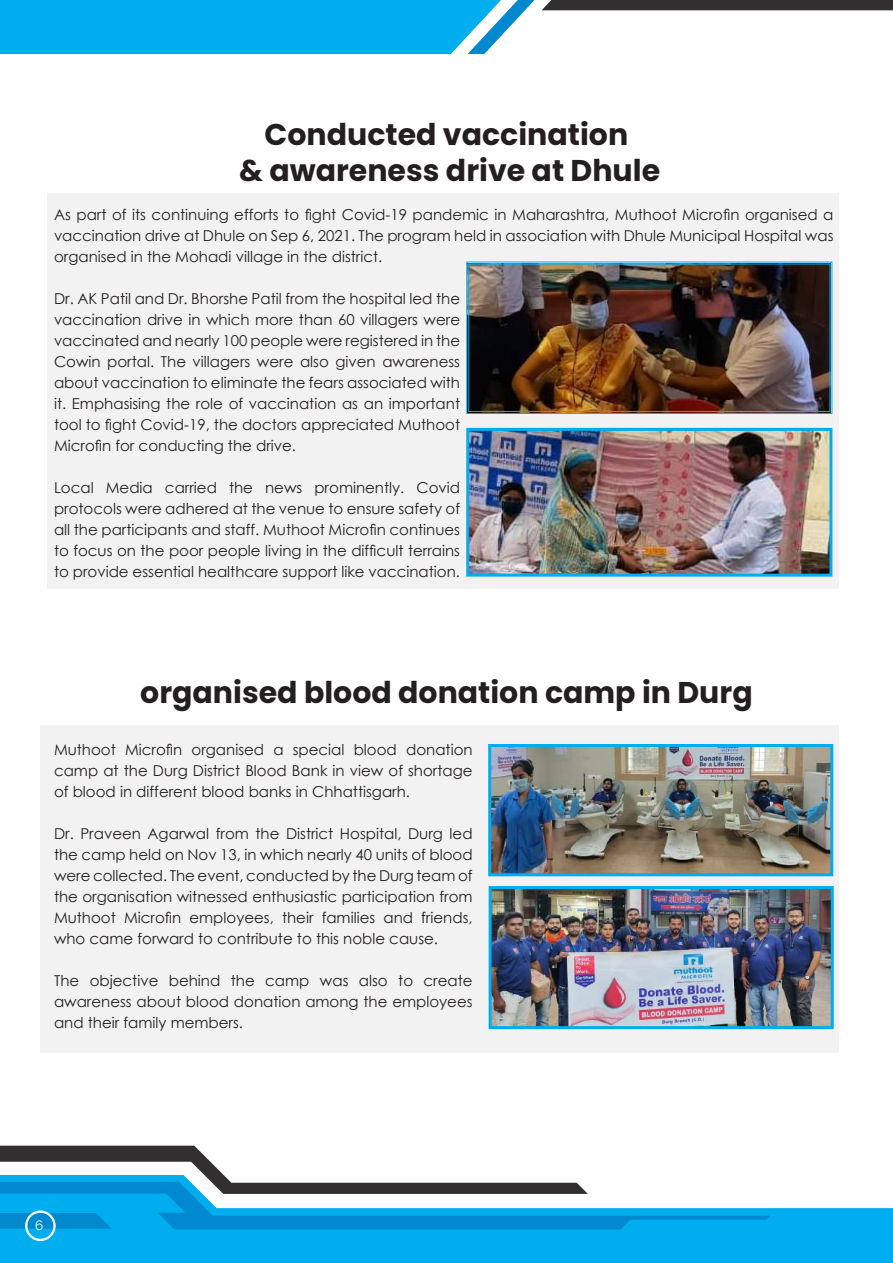
<style>
.page{position:relative;width:893px;height:1263px;background:#fff}
.page>*{position:absolute;margin:0;border:0;box-sizing:border-box;transform-origin:0 0}
.t1{font:700 30px/36px "Poppins";color:#231f20;text-align:center}
.t2{font:15px/21px "Century Gothic";color:#231f20;text-align:justify}
.t3{font:13.5px "Raleway";color:#fff}
</style>
<div class="page">
<div style="left:0;top:1208px;width:893px;height:55px;background:#00aeef"></div>
<svg style="left:0;top:1146px;width:771px;height:83px"></svg>
<div style="left:26px;top:1211px;width:29px;height:30px;border:1px solid #fff;border-radius:50%"></div>
<div style="left:26px;top:1211px;width:29px;height:29px;border:1px solid #fff;border-radius:50%"></div>
<div style="left:27px;top:1212px;width:27px;height:27px;border:1px solid #fff;border-radius:50%"></div>
<div style="left:542px;top:0;width:351px;height:10px;background:#312f30"></div>
<svg style="left:0;top:0;width:534px;height:54px;background:#13b3ef"></svg>
<div style="left:47px;top:194px;width:792px;height:395px;background:#f2f2f2"></div>
<div style="left:41px;top:725px;width:798px;height:327px;background:#f2f2f2"></div>
<img style="left:470px;top:432px;width:358px;height:141px">
<div style="left:466px;top:428px;width:366px;height:149px;border:3px solid #00aeef"></div>
<img style="left:466px;top:261px;width:367px;height:153px">
<div style="left:468px;top:263px;width:362px;height:149px;border:1px solid #00aeef"></div>
<img style="left:492px;top:748px;width:337px;height:124px">
<div style="left:488px;top:744px;width:345px;height:132px;border:3px solid #00aeef"></div>
<img style="left:493px;top:890px;width:337px;height:135px">
<div style="left:489px;top:886px;width:345px;height:143px;border:3px solid #00aeef"></div>
<h1 class="t1" style="left:239px;top:116px;width:423px">Conducted vaccination<br>&amp; awareness drive at Dhule</h1>
<p class="t2" style="left:54px;top:204px;width:781px">As part of its continuing efforts to fight Covid-19 pandemic in Maharashtra, Muthoot Microfin organised a vaccination drive at Dhule on Sep 6, 2021. The program held in association with Dhule Municipal Hospital was organised in the Mohadi village in the district.</p>
<p class="t2" style="left:54px;top:288px;width:408px">Dr. AK Patil and Dr. Bhorshe Patil from the hospital led the vaccination drive in which more than 60 villagers were vaccinated and nearly 100 people were registered in the Cowin portal. The villagers were also given awareness about vaccination to eliminate the fears associated with it. Emphasising the role of vaccination as an important tool to fight Covid-19, the doctors appreciated Muthoot Microfin for conducting the drive.</p>
<p class="t2" style="left:54px;top:477px;width:408px">Local Media carried the news prominently. Covid protocols were adhered at the venue to ensure safety of all the participants and staff. Muthoot Microfin continues to focus on the poor people living in the difficult terrains to provide essential healthcare support like vaccination.</p>
<h1 class="t1" style="left:140px;top:674px;width:614px">organised blood donation camp in Durg</h1>
<p class="t2" style="left:54px;top:739px;width:420px">Muthoot Microfin organised a special blood donation camp at the Durg District Blood Bank in view of shortage of blood in different blood banks in Chhattisgarh.</p>
<p class="t2" style="left:54px;top:823px;width:420px">Dr. Praveen Agarwal from the District Hospital, Durg led the camp held on Nov 13, in which nearly 40 units of blood were collected. The event, conducted by the Durg team of the organisation witnessed enthusiastic participation from Muthoot Microfin employees, their families and friends, who came forward to contribute to this noble cause.</p>
<p class="t2" style="left:54px;top:970px;width:420px">The objective behind the camp was also to create awareness about blood donation among the employees and their family members.</p>
<p class="t3" style="left:35px;top:1218px;width:10px">6</p>
</div>
